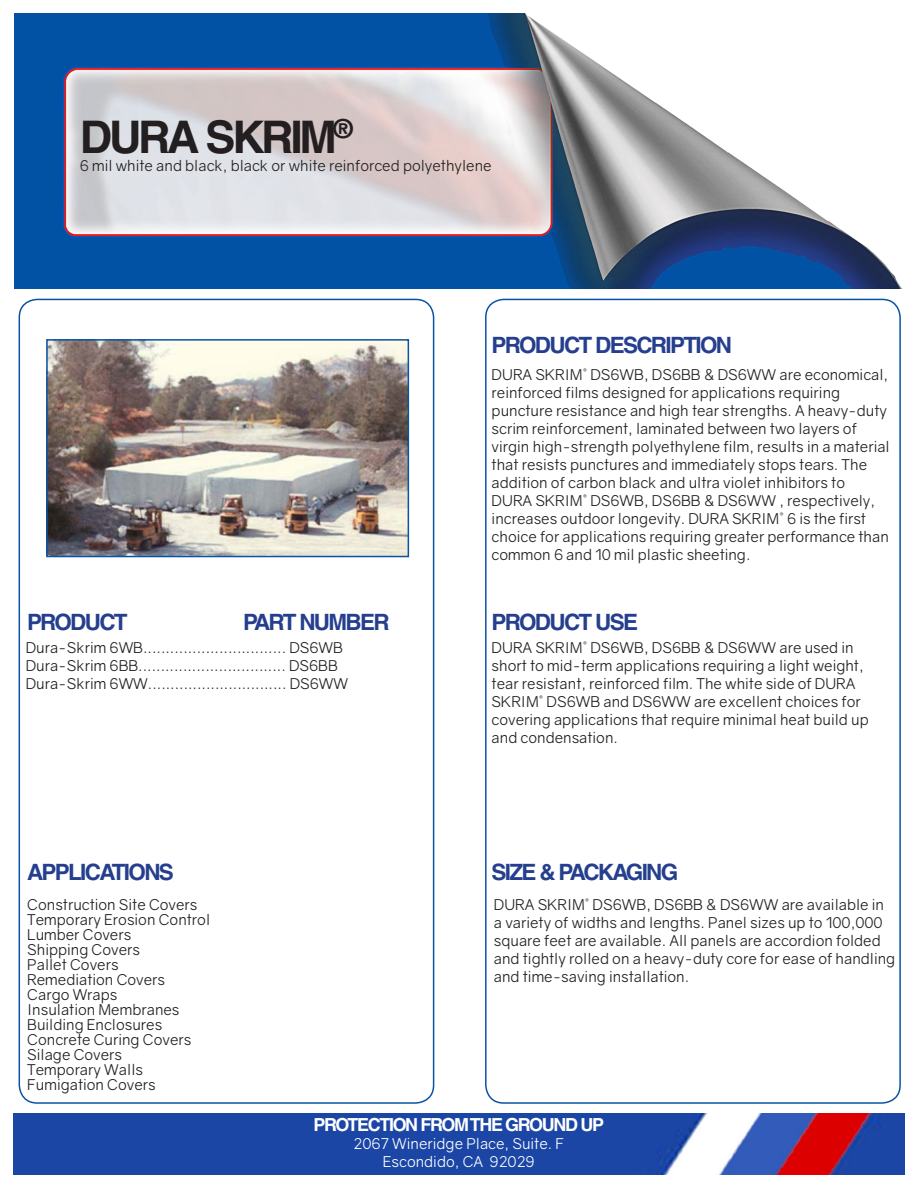
<style>
.page{position:relative;width:918px;height:1188px;background:#fff}
.page>*{position:absolute;margin:0;border:0;box-sizing:border-box;transform-origin:0 0}
.t1{font:700 45px "Helvetica";letter-spacing:-.075em;color:#231f20}
.t2{font:700 22.5px "Helvetica";letter-spacing:-.075em;color:#253f8e}
.t3{font:700 18px "Helvetica";letter-spacing:-.075em;color:#fff}
.t4{font:15px/18px "Gravity";color:#231f20}
.t5{font:15px/18px "Gravity";color:#fff;text-align:center}
</style>
<div class="page">
<img style="left:13px;top:1114px;width:891px;height:60px">
<img style="left:14px;top:14px;width:888px;height:274px">
<div style="left:19px;top:299px;width:415px;height:805px;border:2px solid #0952a4;border-radius:18px"></div>
<div style="left:485px;top:299px;width:416px;height:805px;border:2px solid #0952a4;border-radius:18px"></div>
<img style="left:49px;top:342px;width:357px;height:212px">
<div style="left:46px;top:339px;width:363px;height:218px;border:2px solid #0952a4"></div>
<p class="t1" style="left:80px;top:110px;width:275px">DURA SKRIM<sup>®</sup></p>
<p class="t4" style="left:80px;top:157px;width:413px">6 mil white and black, black or white reinforced polyethylene</p>
<p class="t2" style="left:492px;top:332px;width:242px">PRODUCT DESCRIPTION</p>
<p class="t4" style="left:492px;top:365px;width:398px">DURA SKRIM<sup>®</sup> DS6WB, DS6BB &amp; DS6WW are economical, reinforced films designed for applications requiring</p>
<p class="t4" style="left:492px;top:401px;width:400px">puncture resistance and high tear strengths. A heavy-duty scrim reinforcement, laminated between two layers of virgin high-strength polyethylene film, results in a material that resists punctures and immediately stops tears. The addition of carbon black and ultra violet inhibitors to<br>DURA SKRIM<sup>®</sup> DS6WB, DS6BB &amp; DS6WW , respectively, increases outdoor longevity. DURA SKRIM<sup>®</sup> 6 is the first choice for applications requiring greater performance than common 6 and 10 mil plastic sheeting.</p>
<p class="t2" style="left:27px;top:608px;width:102px">PRODUCT</p>
<p class="t2" style="left:243px;top:608px;width:148px">PART NUMBER</p>
<p class="t2" style="left:492px;top:608px;width:148px">PRODUCT USE</p>
<p class="t4" style="left:26px;top:638px;width:319px">Dura-Skrim 6WB................................ DS6WB</p>
<p class="t4" style="left:26px;top:656px;width:314px">Dura-Skrim 6BB................................. DS6BB</p>
<p class="t4" style="left:26px;top:674px;width:324px">Dura-Skrim 6WW............................... DS6WW</p>
<p class="t4" style="left:492px;top:638px;width:379px">DURA SKRIM<sup>®</sup> DS6WB, DS6BB &amp; DS6WW are used in short to mid-term applications requiring a light weight, tear resistant, reinforced film. The white side of DURA SKRIM<sup>®</sup> DS6WB and DS6WW are excellent choices for covering applications that require minimal heat build up and condensation.</p>
<p class="t2" style="left:27px;top:858px;width:148px">APPLICATIONS</p>
<p class="t2" style="left:492px;top:858px;width:188px">SIZE &amp; PACKAGING</p>
<p class="t4" style="left:27px;top:895px;width:172px">Construction Site Covers</p>
<p class="t4" style="left:27px;top:910px;width:184px">Temporary Erosion Control</p>
<p class="t4" style="left:27px;top:925px;width:106px">Lumber Covers</p>
<p class="t4" style="left:27px;top:940px;width:114px">Shipping Covers</p>
<p class="t4" style="left:27px;top:955px;width:93px">Pallet Covers</p>
<p class="t4" style="left:27px;top:970px;width:139px">Remediation Covers</p>
<p class="t4" style="left:27px;top:985px;width:92px">Cargo Wraps</p>
<p class="t4" style="left:27px;top:1000px;width:154px">Insulation Membranes</p>
<p class="t4" style="left:27px;top:1015px;width:137px">Building Enclosures</p>
<p class="t4" style="left:27px;top:1030px;width:166px">Concrete Curing Covers</p>
<p class="t4" style="left:27px;top:1045px;width:96px">Silage Covers</p>
<p class="t4" style="left:27px;top:1060px;width:117px">Temporary Walls</p>
<p class="t4" style="left:27px;top:1075px;width:130px">Fumigation Covers</p>
<p class="t4" style="left:494px;top:895px;width:403px">DURA SKRIM<sup>®</sup> DS6WB, DS6BB &amp; DS6WW are available in a variety of widths and lengths. Panel sizes up to 100,000 square feet are available. All panels are accordion folded and tightly rolled on a heavy-duty core for ease of handling and time-saving installation.</p>
<p class="t3" style="left:314px;top:1114px;width:292px">PROTECTION FROM THE GROUND UP</p>
<p class="t5" style="left:354px;top:1135px;width:212px">2067 Wineridge Place, Suite. F<br>Escondido, CA 92029</p>
</div>
